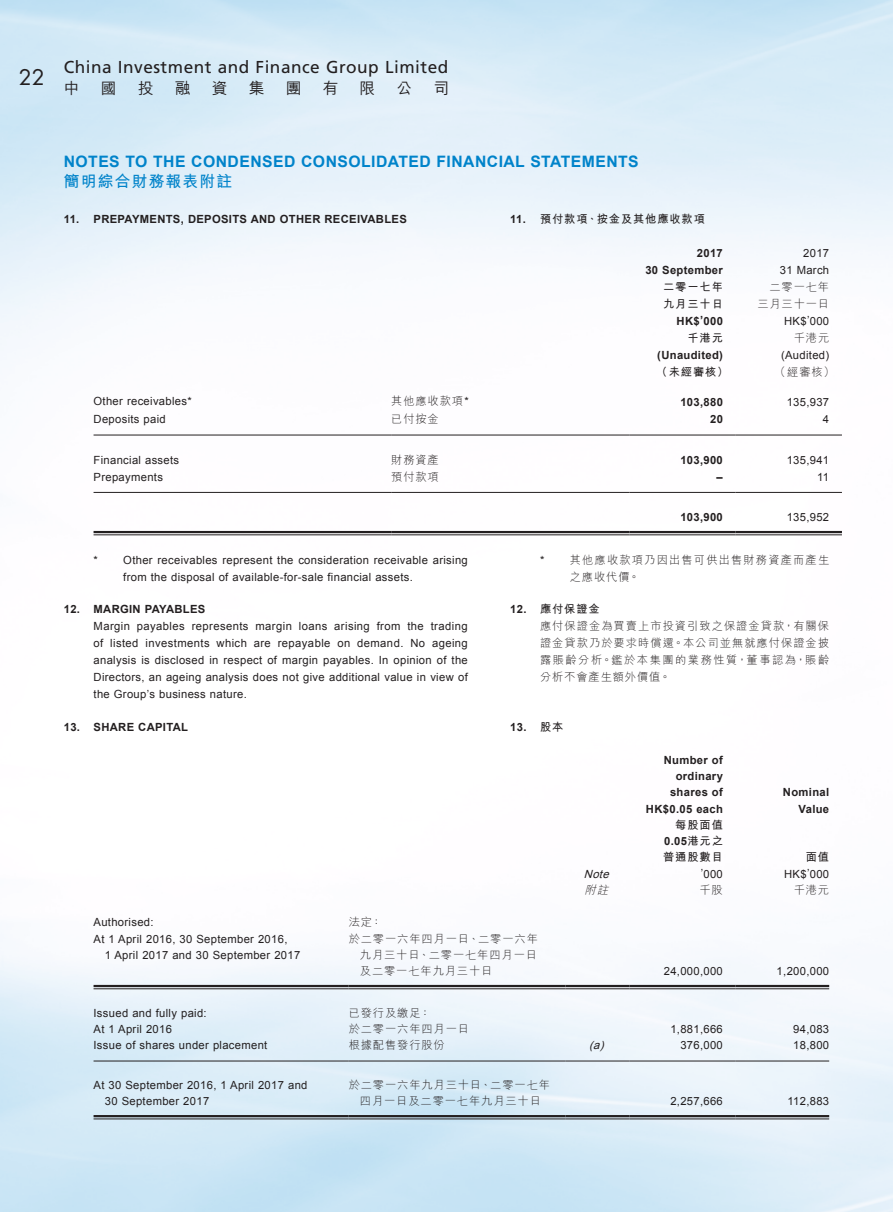
<style>
.page{position:relative;width:893px;height:1212px;background:#fff}
.page>*{position:absolute;margin:0;border:0;box-sizing:border-box;transform-origin:0 0}
.t1{font:21px "Futura Std";color:#231f20}
.t2{font:17.25px "Frutiger LT Std";letter-spacing:.03em;color:#231f20}
.t3{font:700 15.75px "Arial";letter-spacing:.03em;color:#0083ca}
.t4{font:500 15.75px "M Hei HK";color:#231f20}
.t5{font:700 15.75px "M Hei HK";letter-spacing:.08em;color:#0083ca}
.t6{font:11.25px/17px "Arial";letter-spacing:.03em;color:#231f20}
.t7{font:300 11.25px/17px "M Hei HK";letter-spacing:.08em;color:#231f20}
.t8{font:700 11.25px/16.2px "Arial";letter-spacing:.03em;color:#231f20;text-align:right}
.t9{font:700 11.25px/17px "M Hei HK";letter-spacing:.08em;color:#231f20}
.t10{font:300 11.25px/17px "M Hei HK";letter-spacing:.105em;color:#231f20}
.t11{font:italic 11.25px "Arial";color:#231f20}
.t12{font:italic 300 11.25px "M Hei HK";color:#231f20}
.s1{font-family:"Arial"}
.s2{font-family:"Arial";font-weight:400}
.s3{font-family:"Arial";font-weight:700}
.s4{font-weight:700}
.s5{font-family:"M Hei HK"}
</style>
<div class="page">
<hr style="left:94px;top:435px;width:297px;height:1px;background:#231f20">
<hr style="left:391px;top:435px;width:238px;height:1px;background:#231f20">
<hr style="left:629px;top:435px;width:107px;height:1px;background:#231f20">
<hr style="left:736px;top:435px;width:106px;height:1px;background:#231f20">
<hr style="left:94px;top:492px;width:297px;height:1px;background:#231f20">
<hr style="left:391px;top:492px;width:238px;height:1px;background:#231f20">
<hr style="left:629px;top:492px;width:107px;height:1px;background:#231f20">
<hr style="left:736px;top:492px;width:106px;height:1px;background:#231f20">
<hr style="left:94px;top:531px;width:297px;height:2px;background:#231f20">
<hr style="left:94px;top:534px;width:297px;height:1px;background:#231f20">
<hr style="left:391px;top:531px;width:238px;height:2px;background:#231f20">
<hr style="left:391px;top:534px;width:238px;height:1px;background:#231f20">
<hr style="left:629px;top:531px;width:107px;height:2px;background:#231f20">
<hr style="left:629px;top:534px;width:107px;height:1px;background:#231f20">
<hr style="left:736px;top:531px;width:106px;height:2px;background:#231f20">
<hr style="left:736px;top:534px;width:106px;height:1px;background:#231f20">
<hr style="left:94px;top:985px;width:255px;height:2px;background:#231f20">
<hr style="left:94px;top:988px;width:255px;height:1px;background:#231f20">
<hr style="left:349px;top:985px;width:217px;height:2px;background:#231f20">
<hr style="left:349px;top:988px;width:217px;height:1px;background:#231f20">
<hr style="left:566px;top:985px;width:63px;height:2px;background:#231f20">
<hr style="left:566px;top:988px;width:63px;height:1px;background:#231f20">
<hr style="left:629px;top:985px;width:107px;height:2px;background:#231f20">
<hr style="left:629px;top:988px;width:107px;height:1px;background:#231f20">
<hr style="left:736px;top:985px;width:93px;height:2px;background:#231f20">
<hr style="left:736px;top:988px;width:93px;height:1px;background:#231f20">
<hr style="left:94px;top:1060px;width:255px;height:1px;background:#231f20">
<hr style="left:349px;top:1060px;width:217px;height:1px;background:#231f20">
<hr style="left:566px;top:1060px;width:63px;height:1px;background:#231f20">
<hr style="left:629px;top:1060px;width:107px;height:1px;background:#231f20">
<hr style="left:736px;top:1060px;width:93px;height:1px;background:#231f20">
<hr style="left:94px;top:1115px;width:255px;height:2px;background:#231f20">
<hr style="left:94px;top:1118px;width:255px;height:1px;background:#231f20">
<hr style="left:349px;top:1115px;width:217px;height:2px;background:#231f20">
<hr style="left:349px;top:1118px;width:217px;height:1px;background:#231f20">
<hr style="left:566px;top:1115px;width:63px;height:2px;background:#231f20">
<hr style="left:566px;top:1118px;width:63px;height:1px;background:#231f20">
<hr style="left:629px;top:1115px;width:107px;height:2px;background:#231f20">
<hr style="left:629px;top:1118px;width:107px;height:1px;background:#231f20">
<hr style="left:736px;top:1115px;width:93px;height:2px;background:#231f20">
<hr style="left:736px;top:1118px;width:93px;height:1px;background:#231f20">
<h1 class="t1" style="left:19px;top:64px;width:27px">22</h1>
<h2 class="t2" style="left:64px;top:57px;width:386px">China Investment and Finance Group Limited</h2>
<h3 class="t4" style="left:64px;top:77px;width:17px">中</h3>
<h3 class="t4" style="left:101px;top:77px;width:17px">國</h3>
<h3 class="t4" style="left:138px;top:77px;width:17px">投</h3>
<h3 class="t4" style="left:175px;top:77px;width:17px">融</h3>
<h3 class="t4" style="left:212px;top:77px;width:17px">資</h3>
<h3 class="t4" style="left:249px;top:77px;width:17px">集</h3>
<h3 class="t4" style="left:286px;top:77px;width:17px">團</h3>
<h3 class="t4" style="left:323px;top:77px;width:17px">有</h3>
<h3 class="t4" style="left:360px;top:77px;width:17px">限</h3>
<h3 class="t4" style="left:397px;top:77px;width:17px">公</h3>
<h3 class="t4" style="left:434px;top:77px;width:17px">司</h3>
<h3 class="t3" style="left:64px;top:151px;width:576px">NOTES TO THE CONDENSED CONSOLIDATED FINANCIAL STATEMENTS</h3>
<h3 class="t5" style="left:64px;top:170px;width:170px">簡明綜合財務報表附註</h3>
<p class="t9" style="left:510px;top:209px;width:196px"><span class="s1">11.</span> 預付款項、按金及其他應收款項</p>
<p class="t8" style="left:64px;top:211px;width:345px">11. PREPAYMENTS, DEPOSITS AND OTHER RECEIVABLES</p>
<p class="t8" style="left:697px;top:245px;width:27px">2017</p>
<p class="t6" style="left:803px;top:244px;width:27px">2017</p>
<p class="t8" style="left:645px;top:262px;width:79px">30 September</p>
<p class="t6" style="left:780px;top:261px;width:51px">31 March</p>
<p class="t9" style="left:663px;top:277px;width:61px">二零一七年九月三十日</p>
<p class="t7" style="left:757px;top:278px;width:73px;text-align:right">二零一七年三月三十一日</p>
<p class="t8" style="left:677px;top:313px;width:48px">HK$’000</p>
<p class="t6" style="left:784px;top:312px;width:47px">HK$’000</p>
<p class="t9" style="left:687px;top:328px;width:37px">千港元</p>
<p class="t7" style="left:794px;top:329px;width:37px">千港元</p>
<p class="t8" style="left:657px;top:347px;width:67px">(Unaudited)</p>
<p class="t6" style="left:781px;top:346px;width:50px">(Audited)</p>
<p class="t9" style="left:656px;top:362px;width:74px">（未經審核）</p>
<p class="t7" style="left:774px;top:363px;width:62px">（經審核）</p>
<p class="t6" style="left:94px;top:393px;width:100px">Other receivables*</p>
<p class="t7" style="left:391px;top:392px;width:79px">其他應收款項<span class="s2">*</span></p>
<p class="t8" style="left:680px;top:395px;width:44px">103,880</p>
<p class="t6" style="left:787px;top:394px;width:44px">135,937</p>
<p class="t6" style="left:94px;top:411px;width:74px">Deposits paid</p>
<p class="t7" style="left:391px;top:410px;width:49px">已付按金</p>
<p class="t8" style="left:710px;top:412px;width:14px">20</p>
<p class="t6" style="left:823px;top:411px;width:8px">4</p>
<p class="t6" style="left:94px;top:451px;width:87px">Financial assets</p>
<p class="t7" style="left:391px;top:451px;width:49px">財務資產</p>
<p class="t8" style="left:680px;top:452px;width:44px">103,900</p>
<p class="t6" style="left:787px;top:451px;width:44px">135,941</p>
<p class="t6" style="left:94px;top:468px;width:71px">Prepayments</p>
<p class="t7" style="left:391px;top:468px;width:49px">預付款項</p>
<p class="t8" style="left:717px;top:469px;width:8px">–</p>
<p class="t6" style="left:817px;top:468px;width:13px">11</p>
<p class="t8" style="left:680px;top:509px;width:44px">103,900</p>
<p class="t6" style="left:787px;top:509px;width:44px">135,952</p>
<p class="t6" style="left:123px;top:551px;width:346px;text-indent:-30px">* Other receivables represent the consideration receivable arising from the disposal of available-for-sale financial assets.</p>
<p class="t8" style="left:64px;top:601px;width:143px">12. MARGIN PAYABLES</p>
<p class="t6" style="left:94px;top:618px;width:376px;text-align:justify">Margin payables represents margin loans arising from the trading of listed investments which are repayable on demand. No ageing analysis is disclosed in respect of margin payables. In opinion of the Directors, an ageing analysis does not give additional value in view of the Group’s business nature.</p>
<p class="t8" style="left:64px;top:719px;width:126px">13. SHARE CAPITAL</p>
<p class="t8" style="left:664px;top:752px;width:61px">Number of ordinary shares of</p>
<p class="t10" style="left:570px;top:551px;width:261px;text-indent:-30px"><span class="s2">*</span> 其他應收款項乃因出售可供出售財務資產而產生之應收代價。</p>
<p class="t7" style="left:540px;top:600px;width:291px;text-indent:-30px"><span class="s3">12.</span> <span class="s4">應付保證金<br></span>應付保證金為買賣上市投資引致之保證金貸款，有關保證金貸款乃於要求時償還。本公司並無就應付保證金披露賬齡分析。鑑於本集團的業務性質，董事認為，賬齡分析不會產生額外價值。</p>
<p class="t8" style="left:510px;top:719px;width:55px">13. <span class="s5">股本</span></p>
<p class="t8" style="left:783px;top:785px;width:48px">Nominal</p>
<p class="t8" style="left:646px;top:801px;width:78px">HK$0.05 each</p>
<p class="t8" style="left:799px;top:801px;width:32px">Value</p>
<p class="t9" style="left:675px;top:815px;width:49px">每股面值</p>
<p class="t8" style="left:664px;top:833px;width:60px">0.05<span class="s5">港元之</span></p>
<p class="t9" style="left:663px;top:848px;width:61px">普通股數目</p>
<p class="t9" style="left:806px;top:848px;width:25px">面值</p>
<p class="t6" style="left:94px;top:914px;width:62px">Authorised:</p>
<p class="t7" style="left:349px;top:913px;width:35px">法定：</p>
<p class="t6" style="left:105px;top:931px;width:197px;line-height:16.2px;text-indent:-11px">At 1 April 2016, 30 September 2016,<br>1 April 2017 and 30 September 2017</p>
<p class="t7" style="left:360px;top:930px;width:179px;line-height:16.2px;text-align:justify;text-indent:-11px">於二零一六年四月一日、二零一六年九月三十日、二零一七年四月一日及二零一七年九月三十日</p>
<p class="t11" style="left:584px;top:866px;width:30px">Note</p>
<p class="t6" style="left:701px;top:865px;width:24px">’000</p>
<p class="t6" style="left:784px;top:865px;width:47px">HK$’000</p>
<p class="t12" style="left:585px;top:884px;width:28px">附註</p>
<p class="t7" style="left:699px;top:881px;width:25px">千股</p>
<p class="t7" style="left:794px;top:881px;width:37px">千港元</p>
<p class="t6" style="left:664px;top:963px;width:61px">24,000,000</p>
<p class="t6" style="left:777px;top:963px;width:54px">1,200,000</p>
<p class="t6" style="left:94px;top:1004px;width:115px">Issued and fully paid:</p>
<p class="t7" style="left:349px;top:1004px;width:84px">已發行及繳足：</p>
<p class="t6" style="left:94px;top:1021px;width:80px">At 1 April 2016</p>
<p class="t7" style="left:349px;top:1020px;width:122px">於二零一六年四月一日</p>
<p class="t6" style="left:670px;top:1021px;width:54px">1,881,666</p>
<p class="t6" style="left:793px;top:1021px;width:37px">94,083</p>
<p class="t6" style="left:94px;top:1037px;width:175px">Issue of shares under placement</p>
<p class="t7" style="left:349px;top:1036px;width:98px">根據配售發行股份</p>
<p class="t11" style="left:589px;top:1038px;width:20px">(a)</p>
<p class="t6" style="left:680px;top:1037px;width:44px">376,000</p>
<p class="t6" style="left:793px;top:1037px;width:37px">18,800</p>
<p class="t6" style="left:105px;top:1077px;width:204px;line-height:16.2px;text-indent:-11px">At 30 September 2016, 1 April 2017 and<br>30 September 2017</p>
<p class="t7" style="left:349px;top:1076px;width:203px;line-height:16.2px;text-align:center">於二零一六年九月三十日、二零一七年四月一日及二零一七年九月三十日</p>
<p class="t6" style="left:670px;top:1093px;width:54px">2,257,666</p>
<p class="t6" style="left:787px;top:1093px;width:43px">112,883</p>
</div>
